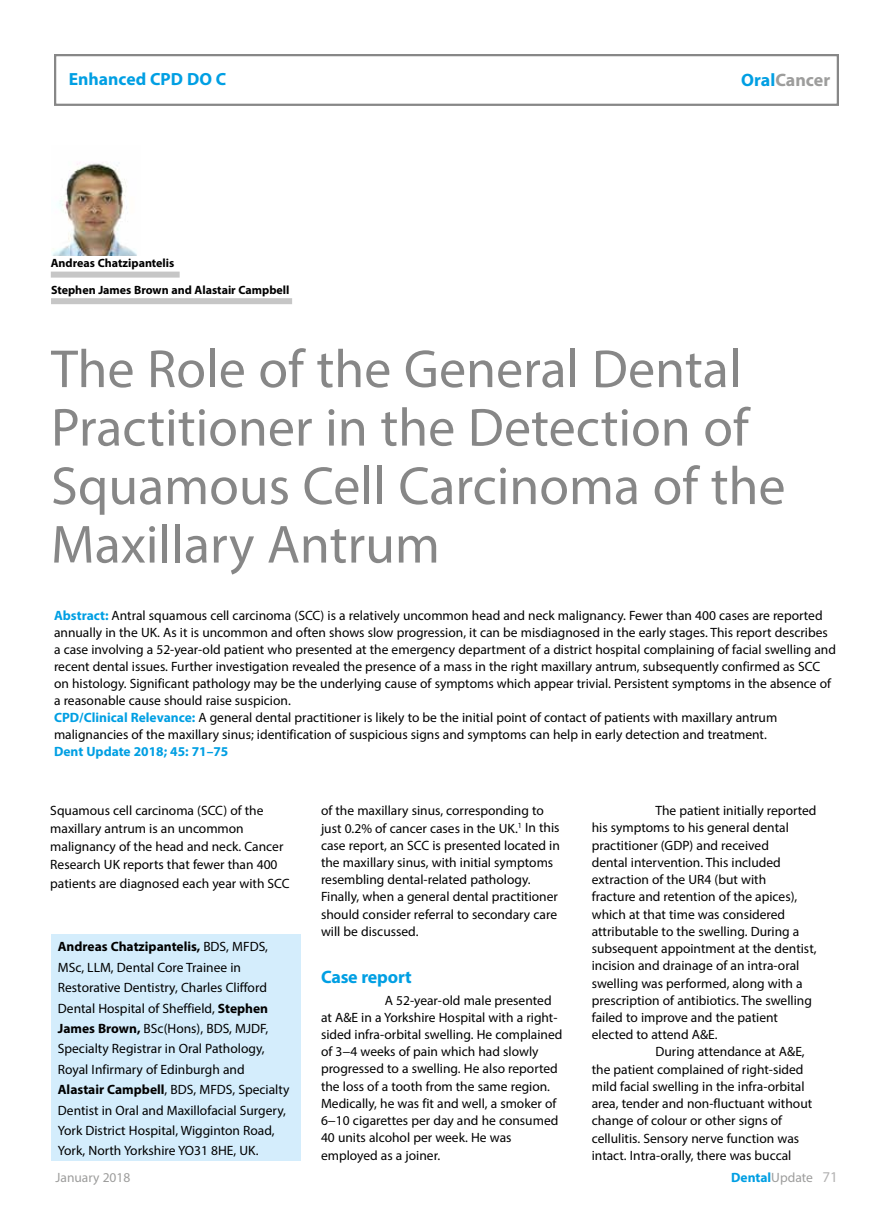
<style>
.page{position:relative;width:893px;height:1212px;background:#fff}
.page>*{position:absolute;margin:0;border:0;box-sizing:border-box;transform-origin:0 0}
.t1{font:54px/58.5px "Myriad Pro";color:#878787}
.t2{font:700 18px "Myriad Pro";color:#9d9d9c}
.t3{font:700 18px "Myriad Pro";letter-spacing:-.01em;color:#009fe3}
.t4{font:700 17.7px "Myriad Pro";color:#009fe3}
.t5{font:13.5px/17.2px "Myriad Pro";color:#000}
.t6{font:700 13.5px "Myriad Pro";color:#009fe3}
.t7{font:13.5px "Myriad Pro";color:#9d9d9c}
.t8{font:700 12px "Myriad Pro";color:#000}
.s1{color:#009fe3}
.s2{font-weight:700;color:#009fe3}
.s3{font-weight:700}
.s4{font-weight:400;color:#9d9d9c}
.s5{font-weight:400;font-size:15px;color:#b3b2b2}
</style>
<div class="page">
<div style="left:54px;top:54px;width:785px;height:52px;border:2px solid #878787"></div>
<div style="left:51px;top:934px;width:249px;height:227px;background:#d4edfc"></div>
<img style="left:52px;top:162px;width:85px;height:94px">
<div style="left:51px;top:272px;width:129px;height:6px;background:#c6c6c6"></div>
<div style="left:51px;top:298px;width:241px;height:6px;background:#c6c6c6"></div>
<h3 class="t4" style="left:69px;top:68px;width:159px">Enhanced CPD DO C</h3>
<p class="t8" style="left:51px;top:255px;width:125px">Andreas Chatzipantelis</p>
<p class="t8" style="left:51px;top:282px;width:240px">Stephen James Brown and Alastair Campbell</p>
<h2 class="t2" style="left:741px;top:68px;width:90px"><span class="s1">Oral</span>Cancer</h2>
<h1 class="t1" style="left:51px;top:339px;width:736px">The Role of the General Dental<br>Practitioner in the Detection of<br>Squamous Cell Carcinoma of the<br>Maxillary Antrum</h1>
<p class="t5" style="left:54px;top:606px;width:783px"><span class="s2">Abstract:</span> Antral squamous cell carcinoma (SCC) is a relatively uncommon head and neck malignancy. Fewer than 400 cases are reported annually in the UK. As it is uncommon and often shows slow progression, it can be misdiagnosed in the early stages. This report describes a case involving a 52-year-old patient who presented at the emergency department of a district hospital complaining of facial swelling and recent dental issues. Further investigation revealed the presence of a mass in the right maxillary antrum, subsequently confirmed as SCC on histology. Significant pathology may be the underlying cause of symptoms which appear trivial. Persistent symptoms in the absence of a reasonable cause should raise suspicion.<br><span class="s2">CPD/Clinical Relevance:</span> A general dental practitioner is likely to be the initial point of contact of patients with maxillary antrum malignancies of the maxillary sinus; identification of suspicious signs and symptoms can help in early detection and treatment.</p>
<p class="t6" style="left:54px;top:742px;width:176px">Dent Update 2018; 45: 71–75</p>
<p class="t5" style="left:50px;top:801px;width:241px;line-height:18.1px">Squamous cell carcinoma (SCC) of the maxillary antrum is an uncommon malignancy of the head and neck. Cancer Research UK reports that fewer than 400 patients are diagnosed each year with SCC</p>
<p class="t5" style="left:655px;top:802px;width:163px">The patient initially reported</p>
<p class="t5" style="left:321px;top:802px;width:240px">of the maxillary sinus, corresponding to just 0.2% of cancer cases in the UK.<sup>1</sup> In this case report, an SCC is presented located in the maxillary sinus, with initial symptoms resembling dental-related pathology.<br>Finally, when a general dental practitioner should consider referral to secondary care will be discussed.</p>
<h2 class="t3" style="left:321px;top:965px;width:92px">Case report</h2>
<p class="t5" style="left:321px;top:991px;width:243px;text-indent:64px">A 52-year-old male presented at A&amp;E in a Yorkshire Hospital with a right&shy;sided infra-orbital swelling. He complained of 3−4 weeks of pain which had slowly progressed to a swelling. He also reported the loss of a tooth from the same region.<br>Medically, he was fit and well, a smoker of 6−10 cigarettes per day and he consumed 40 units alcohol per week. He was employed as a joiner.</p>
<p class="t5" style="left:592px;top:819px;width:199px">his symptoms to his general dental</p>
<p class="t5" style="left:592px;top:836px;width:179px">practitioner (GDP) and received</p>
<p class="t5" style="left:592px;top:853px;width:191px">dental intervention. This included</p>
<p class="t5" style="left:592px;top:871px;width:176px">extraction of the UR4 (but with</p>
<p class="t5" style="left:592px;top:888px;width:207px">fracture and retention of the apices),</p>
<p class="t5" style="left:592px;top:905px;width:195px">which at that time was considered</p>
<p class="t5" style="left:592px;top:922px;width:209px">attributable to the swelling. During a</p>
<p class="t5" style="left:592px;top:940px;width:226px">subsequent appointment at the dentist,</p>
<p class="t5" style="left:592px;top:957px;width:209px">incision and drainage of an intra-oral</p>
<p class="t5" style="left:592px;top:974px;width:212px">swelling was performed, along with a</p>
<p class="t5" style="left:592px;top:991px;width:222px">prescription of antibiotics. The swelling</p>
<p class="t5" style="left:592px;top:1008px;width:188px">failed to improve and the patient</p>
<p class="t5" style="left:592px;top:1026px;width:127px">elected to attend A&amp;E.</p>
<p class="t5" style="left:655px;top:1043px;width:151px">During attendance at A&amp;E,</p>
<p class="t5" style="left:592px;top:1060px;width:213px">the patient complained of right-sided</p>
<p class="t5" style="left:592px;top:1077px;width:214px">mild facial swelling in the infra-orbital</p>
<p class="t5" style="left:592px;top:1095px;width:222px">area, tender and non-fluctuant without</p>
<p class="t5" style="left:592px;top:1112px;width:192px">change of colour or other signs of</p>
<p class="t5" style="left:592px;top:1129px;width:209px">cellulitis. Sensory nerve function was</p>
<p class="t5" style="left:592px;top:1146px;width:201px">intact. Intra-orally, there was buccal</p>
<p class="t5" style="left:58px;top:936px;width:233px;line-height:20.4px"><span class="s3">Andreas Chatzipantelis,</span> BDS, MFDS, MSc, LLM, Dental Core Trainee in Restorative Dentistry, Charles Clifford Dental Hospital of Sheffield, <span class="s3">Stephen James Brown,</span> BSc(Hons), BDS, MJDF, Specialty Registrar in Oral Pathology, Royal Infirmary of Edinburgh and <span class="s3">Alastair Campbell</span>, BDS, MFDS, Specialty Dentist in Oral and Maxillofacial Surgery, York District Hospital, Wigginton Road, York, North Yorkshire YO31 8HE, UK.</p>
<p class="t7" style="left:56px;top:1168px;width:76px">January 2018</p>
<p class="t6" style="left:731px;top:1168px;width:108px">Dental<span class="s4">Update</span> <span class="s5">71</span></p>
</div>
